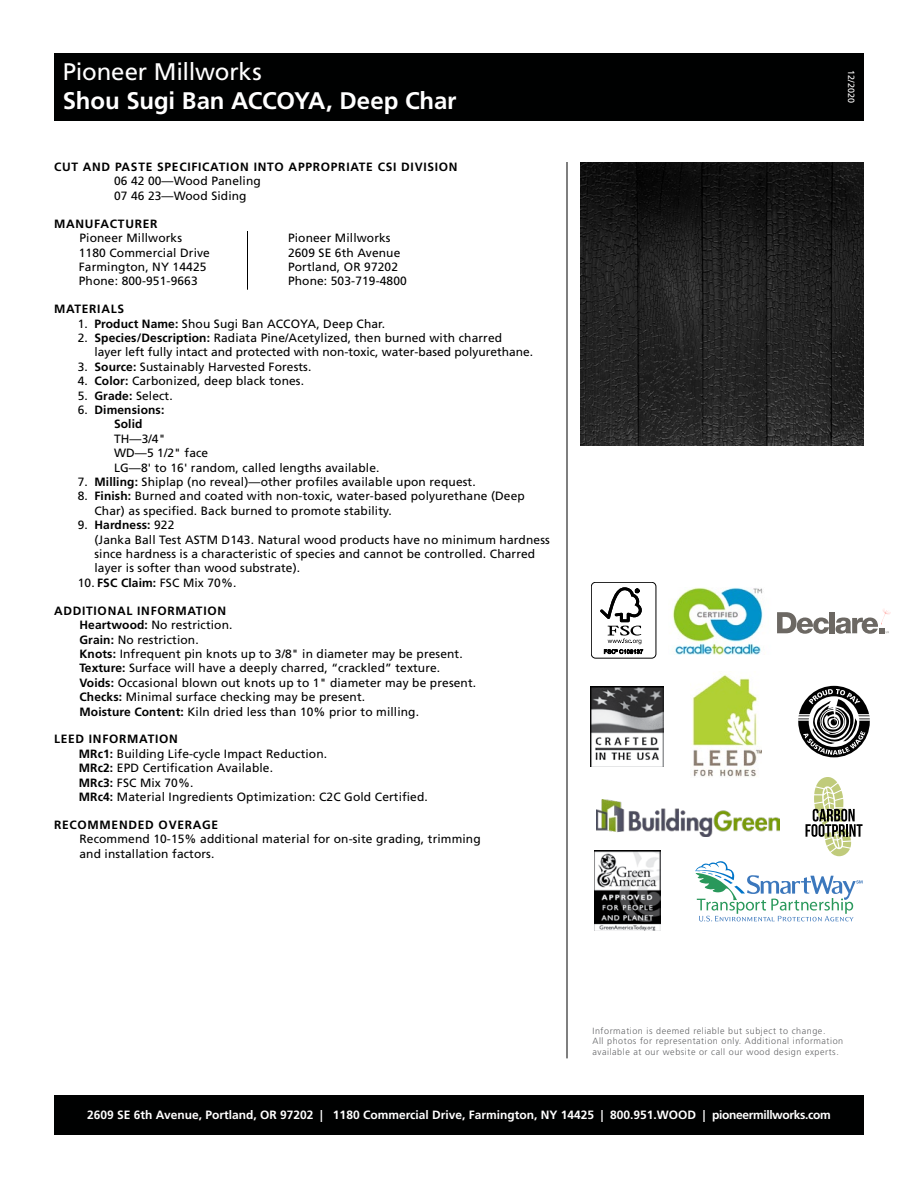
<style>
.page{position:relative;width:918px;height:1188px;background:#fff}
.page>*{position:absolute;margin:0;border:0;box-sizing:border-box;transform-origin:0 0}
.t1{font:700 24px "Frutiger LT Std";letter-spacing:-.005em;color:#fff}
.t2{font:24px "Frutiger LT Std";letter-spacing:-.01em;color:#fff}
.t3{font:12px/14.4px "Frutiger LT Std";letter-spacing:.01em;color:#000}
.t4{font:700 12px "Frutiger LT Std";color:#fff}
.t5{font:700 12px "Frutiger LT Std";letter-spacing:.06em;color:#000}
.t6{font:700 12px/14.4px "Frutiger LT Std";letter-spacing:.01em;color:#000}
.t7{font:300 9px/10.8px "Frutiger LT Std";letter-spacing:.06em;color:#636466}
.t8{font:9px "Frutiger LT Std";color:#fff}
.s1{font-weight:700}
.s2{font-weight:400}
</style>
<div class="page">
<div style="left:54px;top:1095px;width:810px;height:40px;background:#000101"></div>
<div style="left:54px;top:53px;width:810px;height:68px;background:#000101"></div>
<img style="left:580px;top:162px;width:284px;height:283px">
<hr style="left:567px;top:162px;width:1px;height:896px;background:#000">
<hr style="left:247px;top:231px;width:1px;height:59px;background:#000">
<img style="left:594px;top:851px;width:66px;height:80px">
<img style="left:590px;top:687px;width:73px;height:80px">
<img style="left:597px;top:799px;width:98px;height:34px">
<img style="left:692px;top:674px;width:70px;height:103px">
<svg style="left:695px;top:777px;width:168px;height:144px"></svg>
<svg style="left:798px;top:686px;width:72px;height:71px"></svg>
<div style="left:591px;top:582px;width:65px;height:76px;border:1px solid #000;border-radius:4px"></div>
<svg style="left:600px;top:587px;width:43px;height:67px"></svg>
<img style="left:672px;top:588px;width:91px;height:66px">
<div style="left:830px;top:612px;width:5px;height:21px;background:#6c6863"></div>
<svg style="left:777px;top:612px;width:52px;height:22px"></svg>
<svg style="left:836px;top:609px;width:55px;height:25px"></svg>
<h1 class="t2" style="left:63px;top:58px;width:200px">Pioneer Millworks</h1>
<h1 class="t1" style="left:63px;top:87px;width:395px">Shou Sugi Ban ACCOYA, Deep Char</h1>
<p class="t5" style="left:54px;top:160px;width:405px">CUT AND PASTE SPECIFICATION INTO APPROPRIATE CSI DIVISION</p>
<p class="t3" style="left:114px;top:174px;width:148px">06 42 00—Wood Paneling<br>07 46 23—Wood Siding</p>
<p class="t5" style="left:54px;top:216px;width:105px">MANUFACTURER</p>
<p class="t3" style="left:80px;top:231px;width:104px">Pioneer Millworks</p>
<p class="t3" style="left:288px;top:231px;width:104px">Pioneer Millworks</p>
<p class="t3" style="left:79px;top:245px;width:133px">1180 Commercial Drive</p>
<p class="t3" style="left:288px;top:245px;width:114px">2609 SE 6th Avenue</p>
<p class="t3" style="left:79px;top:260px;width:129px">Farmington, NY 14425</p>
<p class="t3" style="left:288px;top:260px;width:112px">Portland, OR 97202</p>
<p class="t3" style="left:79px;top:274px;width:120px">Phone: 800-951-9663</p>
<p class="t3" style="left:288px;top:274px;width:120px">Phone: 503-719-4800</p>
<p class="t5" style="left:54px;top:302px;width:72px">MATERIALS</p>
<p class="t3" style="left:78px;top:316px;width:309px">1. <span class="s1">Product Name:</span> Shou Sugi Ban ACCOYA, Deep Char.</p>
<p class="t3" style="left:94px;top:331px;width:440px;text-indent:-17px">2. <span class="s1">Species/Description:</span> Radiata Pine/Acetylized, then burned with charred<br>layer left fully intact and protected with non-toxic, water-based polyurethane.</p>
<p class="t3" style="left:78px;top:359px;width:235px">3. <span class="s1">Source:</span> Sustainably Harvested Forests.</p>
<p class="t3" style="left:78px;top:374px;width:228px">4. <span class="s1">Color:</span> Carbonized, deep black tones.</p>
<p class="t3" style="left:78px;top:388px;width:96px">5. <span class="s1">Grade:</span> Select.</p>
<p class="t6" style="left:114px;top:403px;width:52px;text-indent:-36px"><span class="s2">6.</span> Dimensions:<br>Solid</p>
<p class="t3" style="left:114px;top:431px;width:267px">TH—3/4"<br>WD—5 1/2" face<br>LG—8' to 16' random, called lengths available.</p>
<p class="t3" style="left:78px;top:475px;width:399px">7. <span class="s1">Milling:</span> Shiplap (no reveal)—other profiles available upon request.</p>
<p class="t3" style="left:94px;top:489px;width:432px;text-indent:-17px">8. <span class="s1">Finish:</span> Burned and coated with non-toxic, water-based polyurethane (Deep<br>Char) as specified. Back burned to promote stability.</p>
<p class="t3" style="left:94px;top:518px;width:457px;text-indent:-17px">9. <span class="s1">Hardness:</span> 922<br>(Janka Ball Test ASTM D143. Natural wood products have no minimum hardness since hardness is a characteristic of species and cannot be controlled. Charred layer is softer than wood substrate).</p>
<p class="t3" style="left:78px;top:575px;width:160px">10. <span class="s1">FSC Claim:</span> FSC Mix 70%.</p>
<p class="t3" style="left:80px;top:603px;width:398px;text-indent:-26px"><span class="s1">ADDITIONAL INFORMATION<br>Heartwood:</span> No restriction.<br><span class="s1">Grain:</span> No restriction.<br><span class="s1">Knots:</span> Infrequent pin knots up to 3/8" in diameter may be present.<br><span class="s1">Texture:</span> Surface will have a deeply charred, “crackled” texture.<br><span class="s1">Voids:</span> Occasional blown out knots up to 1" diameter may be present.<br><span class="s1">Checks:</span> Minimal surface checking may be present.<br><span class="s1">Moisture Content:</span> Kiln dried less than 10% prior to milling.</p>
<p class="t3" style="left:79px;top:732px;width:351px;text-indent:-25px"><span class="s1">LEED INFORMATION<br>MRc1:</span> Building Life-cycle Impact Reduction.<br><span class="s1">MRc2:</span> EPD Certification Available.<br><span class="s1">MRc3:</span> FSC Mix 70%.<br><span class="s1">MRc4:</span> Material Ingredients Optimization: C2C Gold Certified.</p>
<p class="t5" style="left:54px;top:818px;width:166px">RECOMMENDED OVERAGE</p>
<p class="t3" style="left:80px;top:832px;width:403px">Recommend 10-15% additional material for on-site grading, trimming and installation factors.</p>
<p class="t8" style="left:857px;top:70px;width:34px;rotate:90deg">12/2020</p>
<p class="t7" style="left:593px;top:1025px;width:252px">Information is deemed reliable but subject to change.<br>All photos for representation only. Additional information available at our website or call our wood design experts.</p>
<p class="t4" style="left:87px;top:1107px;width:745px">2609 SE 6th Avenue, Portland, OR 97202 | 1180 Commercial Drive, Farmington, NY 14425 | 800.951.WOOD | pioneermillworks.com</p>
</div>
